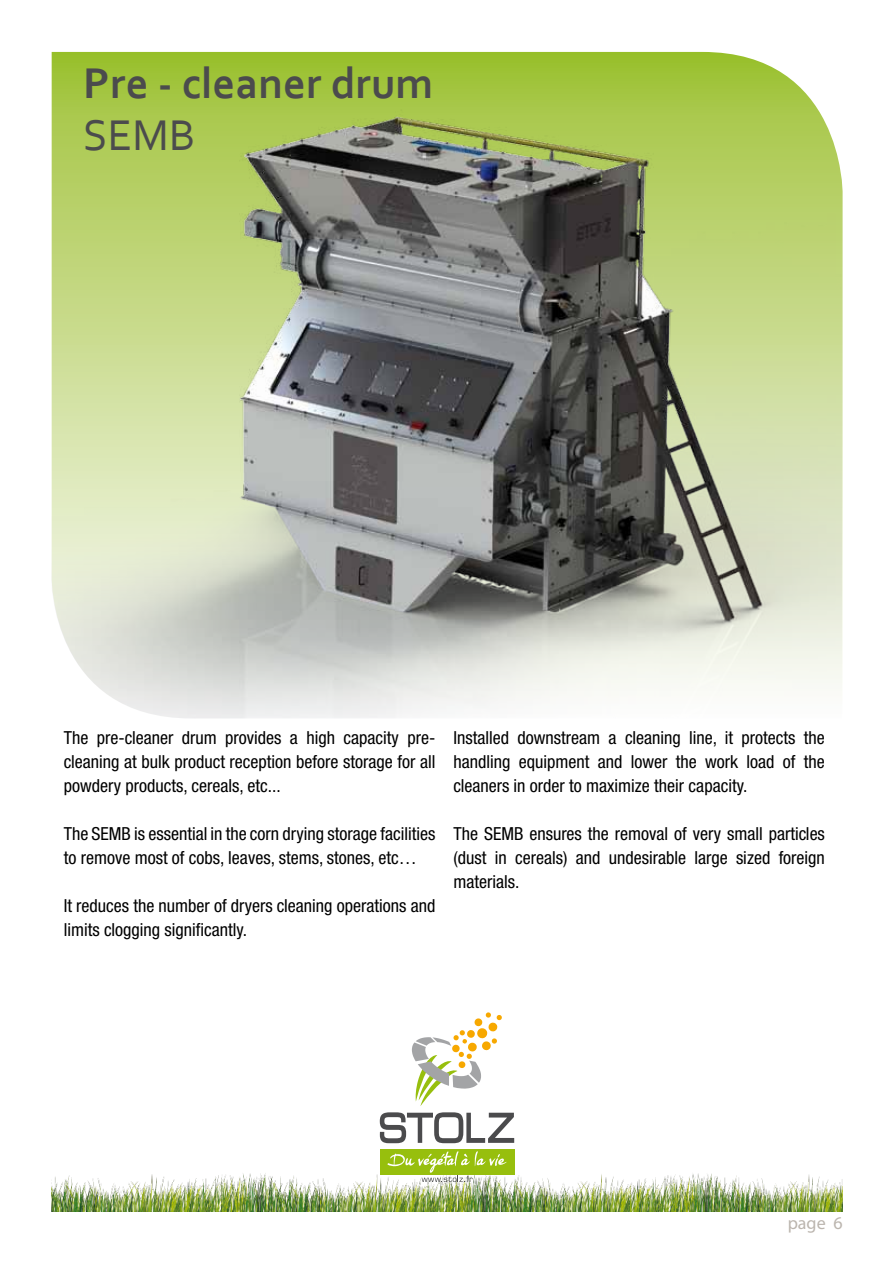
<style>
.page{position:relative;width:893px;height:1263px;background:#fff}
.page>*{position:absolute;margin:0;border:0;box-sizing:border-box;transform-origin:0 0}
.t1{font:700 45px "Corbel";color:#4b4b4d}
.t2{font:45px "Corbel";color:#4b4b4d}
.t3{font:condensed 18px/24px "Helvetica Neue LT Std";color:#000;text-align:justify}
.t4{font:18px "Myriad Pro";color:#bbb5ae}
</style>
<div class="page">
<img style="left:52px;top:1166px;width:791px;height:46px">
<svg style="left:380px;top:1112px;width:134px;height:31px"></svg>
<svg style="left:412px;top:1012px;width:90px;height:94px"></svg>
<div style="left:380px;top:1148px;width:134px;height:26px;background:#97bf0d"></div>
<svg style="left:387px;top:1151px;width:120px;height:31px"></svg>
<img style="left:51px;top:52px;width:791px;height:666px">
<h1 class="t1" style="left:83px;top:55px;width:352px">Pre - cleaner drum</h1>
<h1 class="t2" style="left:83px;top:108px;width:114px">SEMB</h1>
<p class="t3" style="left:64px;top:725px;width:373px">The pre-cleaner drum provides a high capacity pre&shy;cleaning at bulk product reception before storage for all powdery products, cereals, etc...</p>
<p class="t3" style="left:64px;top:821px;width:373px">The SEMB is essential in the corn drying storage facilities to remove most of cobs, leaves, stems, stones, etc…</p>
<p class="t3" style="left:64px;top:893px;width:373px">It reduces the number of dryers cleaning operations and limits clogging significantly.</p>
<p class="t3" style="left:453px;top:725px;width:373px">Installed downstream a cleaning line, it protects the handling equipment and lower the work load of the cleaners in order to maximize their capacity.</p>
<p class="t3" style="left:453px;top:821px;width:373px">The SEMB ensures the removal of very small particles (dust in cereals) and undesirable large sized foreign materials.</p>
<p class="t4" style="left:788px;top:1212px;width:56px">page 6</p>
</div>
